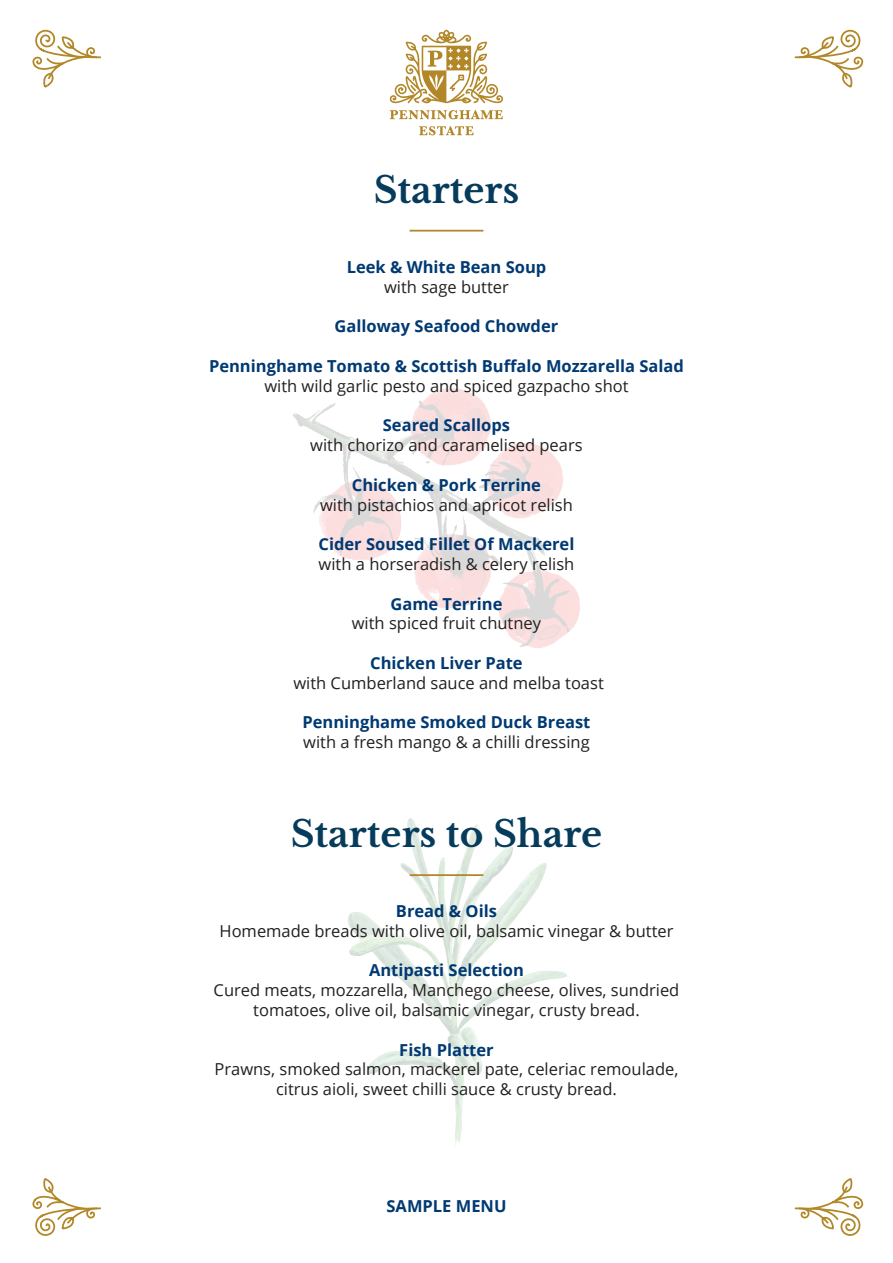
<style>
.page{position:relative;width:893px;height:1263px;background:#fff}
.page>*{position:absolute;margin:0;border:0;box-sizing:border-box;transform-origin:0 0}
.t1{font:700 36px "Libre Baskerville";color:#063b5c}
.t2{font:16.5px/19.8px "Open Sans";color:#231f20;text-align:center}
.t3{font:700 16.5px "Open Sans";color:#003972}
</style>
<div class="page">
<svg style="left:390px;top:110px;width:113px;height:9px"></svg>
<svg style="left:419px;top:126px;width:54px;height:9px"></svg>
<svg style="left:390px;top:30px;width:113px;height:73px"></svg>
<svg style="left:32px;top:29px;width:69px;height:59px"></svg>
<svg style="left:794px;top:29px;width:69px;height:59px"></svg>
<svg style="left:794px;top:1178px;width:69px;height:58px"></svg>
<svg style="left:32px;top:1178px;width:69px;height:58px"></svg>
<img style="left:292px;top:388px;width:288px;height:260px">
<img style="left:348px;top:818px;width:219px;height:328px">
<hr style="left:410px;top:230px;width:73px;height:2px;background:#b28727">
<hr style="left:410px;top:874px;width:73px;height:2px;background:#b28727">
<h1 class="t1" style="left:374px;top:168px;width:147px">Starters</h1>
<p class="t3" style="left:347px;top:255px;width:201px">Leek &amp; White Bean Soup</p>
<p class="t2" style="left:384px;top:276px;width:126px">with sage butter</p>
<p class="t3" style="left:335px;top:315px;width:225px">Galloway Seafood Chowder</p>
<p class="t3" style="left:209px;top:354px;width:476px">Penninghame Tomato &amp; Scottish Buffalo Mozzarella Salad</p>
<p class="t2" style="left:264px;top:375px;width:366px">with wild garlic pesto and spiced gazpacho shot</p>
<p class="t3" style="left:383px;top:414px;width:129px">Seared Scallops</p>
<p class="t2" style="left:310px;top:435px;width:274px">with chorizo and caramelised pears</p>
<p class="t3" style="left:352px;top:473px;width:191px">Chicken &amp; Pork Terrine</p>
<p class="t2" style="left:320px;top:494px;width:254px">with pistachios and apricot relish</p>
<p class="t3" style="left:319px;top:532px;width:257px">Cider Soused Fillet Of Mackerel</p>
<p class="t2" style="left:319px;top:554px;width:257px">with a horseradish &amp; celery relish</p>
<p class="t3" style="left:390px;top:592px;width:114px">Game Terrine</p>
<p class="t2" style="left:352px;top:613px;width:191px">with spiced fruit chutney</p>
<p class="t3" style="left:370px;top:651px;width:154px">Chicken Liver Pate</p>
<p class="t2" style="left:293px;top:672px;width:312px">with Cumberland sauce and melba toast</p>
<p class="t3" style="left:302px;top:711px;width:289px">Penninghame Smoked Duck Breast</p>
<p class="t2" style="left:303px;top:732px;width:288px">with a fresh mango &amp; a chilli dressing</p>
<h1 class="t1" style="left:291px;top:812px;width:313px">Starters to Share</h1>
<p class="t3" style="left:396px;top:899px;width:103px">Bread &amp; Oils</p>
<p class="t2" style="left:219px;top:920px;width:455px">Homemade breads with olive oil, balsamic vinegar &amp; butter</p>
<p class="t3" style="left:369px;top:959px;width:156px">Antipasti Selection</p>
<p class="t2" style="left:214px;top:980px;width:467px">Cured meats, mozzarella, Manchego cheese, olives, sundried tomatoes, olive oil, balsamic vinegar, crusty bread.</p>
<p class="t3" style="left:399px;top:1038px;width:96px">Fish Platter</p>
<p class="t2" style="left:214px;top:1059px;width:465px">Prawns, smoked salmon, mackerel pate, celeriac remoulade, citrus aioli, sweet chilli sauce &amp; crusty bread.</p>
<p class="t3" style="left:386px;top:1194px;width:121px">SAMPLE MENU</p>
</div>
